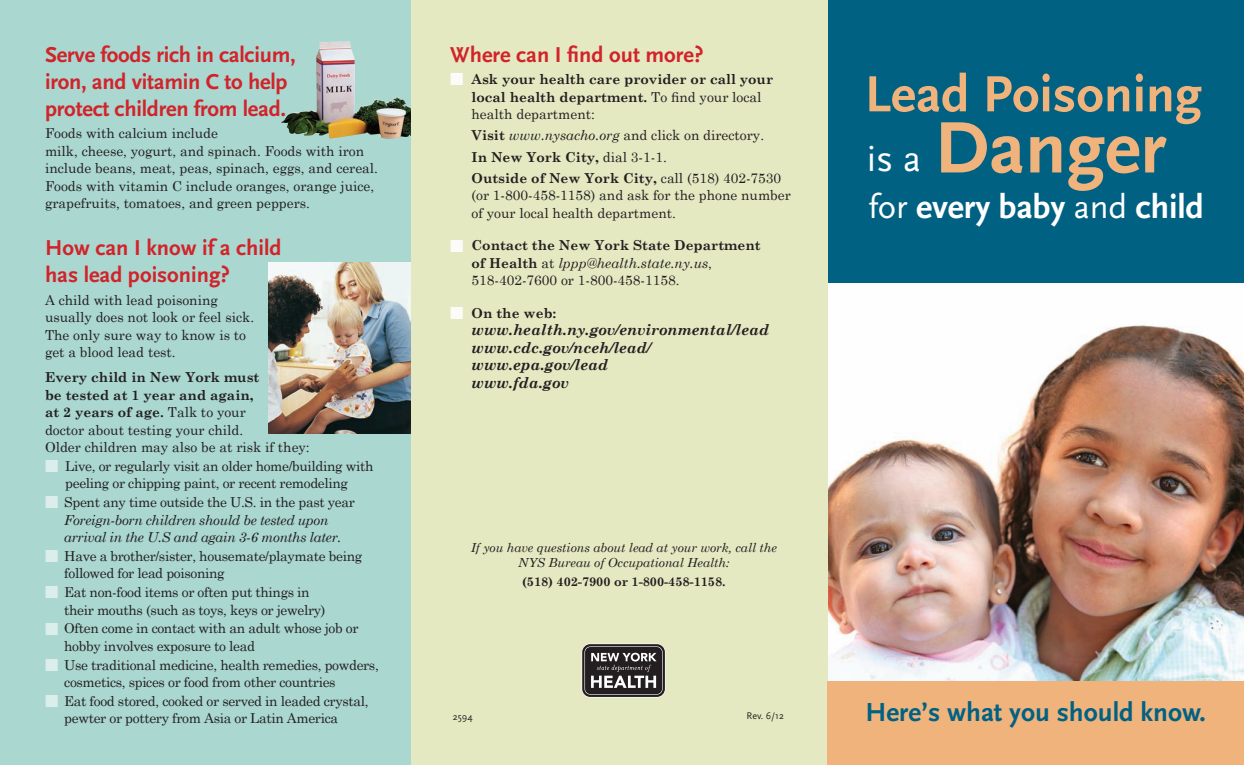
<style>
.page{position:relative;width:1244px;height:765px;background:#fff}
.page>*{position:absolute;margin:0;border:0;box-sizing:border-box;transform-origin:0 0}
.t1{font:700 76px "Scala Sans";color:#f0b37c}
.t2{font:700 53.12px "Scala Sans";color:#f0b37c}
.t3{font:700 34.5px "Scala Sans";letter-spacing:-.005em;color:#fff}
.t4{font:700 27.25px "Scala Sans";color:#016183}
.t5{font:700 22.5px/27px "Scala Sans";letter-spacing:-.01em;color:#d1232a}
.t6{font:italic 700 15px/17.5px "Century Schoolbook";letter-spacing:-.005em;color:#231f20}
.t7{font:13.75px/17.5px "Century Schoolbook";color:#231f20}
.t8{font:13.75px/17.5px "Century Schoolbook";letter-spacing:-.025em;color:#231f20}
.t9{font:700 13.75px/17.5px "Century Schoolbook";color:#231f20}
.t10{font:italic 13.75px/17.5px "Century Schoolbook";letter-spacing:-.025em;color:#231f20;text-align:center}
.t11{font:italic 12.5px/15px "Century Schoolbook";letter-spacing:-.005em;color:#231f20;text-align:center}
.t12{font:700 12.5px "Century Schoolbook";letter-spacing:-.005em;color:#231f20}
.t13{font:10px "Scala Sans";color:#231f20}
.s1{font-weight:700}
.s2{color:#dbeeeb}
.s3{font-style:normal}
.s4{color:#fbfcf9}
.s5{font-weight:400}
.s6{font-style:italic}
.s7{font-weight:400;font-style:italic}
.s8{font-weight:400;font-size:38.38px;color:#fff}
</style>
<div class="page">
<img style="left:828px;top:282px;width:415px;height:399px">
<div style="left:827px;top:0;width:416px;height:282px;background:#016183"></div>
<div style="left:0;top:0;width:411px;height:765px;background:#aad7d0"></div>
<div style="left:411px;top:0;width:416px;height:765px;background:#e5e9c2"></div>
<img style="left:269px;top:262px;width:142px;height:171px">
<div style="left:827px;top:681px;width:416px;height:84px;background:#f0b37c"></div>
<img style="left:281px;top:41px;width:81px;height:98px">
<div style="left:583px;top:645px;width:80px;height:51px;background:#231f20;border-radius:7px"></div>
<div style="left:581px;top:644px;width:84px;height:54px;border:3px solid #fff;border-radius:7px"></div>
<div style="left:582px;top:644px;width:82px;height:53px;border:2px solid #231f20;border-radius:7px"></div>
<svg style="left:591px;top:653px;width:65px;height:35px"></svg>
<h3 class="t5" style="left:45px;top:41px;width:252px">Serve foods rich in calcium, iron, and vitamin C to help protect children from lead.</h3>
<p class="t7" style="left:45px;top:124px;width:334px">Foods with calcium include<br>milk, cheese, yogurt, and spinach. Foods with iron include beans, meat, peas, spinach, eggs, and cereal.<br>Foods with vitamin C include oranges, orange juice, grapefruits, tomatoes, and green peppers.</p>
<h3 class="t5" style="left:45px;top:235px;width:238px">How can I know if a child has lead poisoning?</h3>
<p class="t7" style="left:45px;top:290px;width:211px">A child with lead poisoning usually does not look or feel sick.<br>The only sure way to know is to get a blood lead test.</p>
<p class="t7" style="left:45px;top:368px;width:266px"><span class="s1">Every child in New York must<br>be tested at 1 year and again,<br>at 2 years of age.</span> Talk to your<br>doctor about testing your child.<br>Older children may also be at risk if they:</p>
<p class="t8" style="left:45px;top:457px;width:330px;text-align:center"><span class="s2">■</span> Live, or regularly visit an older home/building with peeling or chipping paint, or recent remodeling</p>
<p class="t10" style="left:45px;top:493px;width:311px"><span class="s2">■</span> <span class="s3">Spent any time outside the U.S. in the past year<br></span>Foreign-born children should be tested upon arrival in the U.S and again 3-6 months later.</p>
<p class="t8" style="left:64px;top:547px;width:299px;text-indent:-19px"><span class="s2">■</span> Have a brother/sister, housemate/playmate being followed for lead poisoning</p>
<p class="t8" style="left:64px;top:583px;width:262px;text-indent:-19px"><span class="s2">■</span> Eat non-food items or often put things in their mouths (such as toys, keys or jewelry)</p>
<p class="t8" style="left:64px;top:619px;width:296px;text-indent:-19px"><span class="s2">■</span> Often come in contact with an adult whose job or hobby involves exposure to lead</p>
<p class="t8" style="left:64px;top:655px;width:316px;text-indent:-19px"><span class="s2">■</span> Use traditional medicine, health remedies, powders, cosmetics, spices or food from other countries</p>
<p class="t8" style="left:64px;top:692px;width:306px;text-indent:-19px"><span class="s2">■</span> Eat food stored, cooked or served in leaded crystal, pewter or pottery from Asia or Latin America</p>
<h3 class="t5" style="left:450px;top:41px;width:254px">Where can I find out more?</h3>
<p class="t9" style="left:471px;top:70px;width:303px;text-indent:-21px"><span class="s4">■</span> Ask your health care provider or call your local health department. <span class="s5">To find your local health department:</span></p>
<p class="t7" style="left:471px;top:124px;width:311px;line-height:21.2px"><span class="s1">Visit</span> <span class="s6">www.nysacho.org</span> and click on directory.<br><span class="s1">In New York City,</span> dial 3-1-1.<br><span class="s1">Outside of New York City,</span> call (518) 402-7530</p>
<p class="t7" style="left:471px;top:186px;width:321px">(or 1-800-458-1158) and ask for the phone number of your local health department.</p>
<p class="t9" style="left:471px;top:236px;width:290px;text-indent:-21px"><span class="s4">■</span> Contact the New York State Department of Health <span class="s5">at</span> <span class="s7">lppp@health.state.ny.us</span><span class="s5">,<br>518-402-7600 or 1-800-458-1158.</span></p>
<p class="t9" style="left:450px;top:304px;width:108px"><span class="s4">■</span> On the web:</p>
<p class="t6" style="left:471px;top:321px;width:299px">www.health.ny.gov/environmental/lead www.cdc.gov/nceh/lead/ www.epa.gov/lead<br>www.fda.gov</p>
<p class="t11" style="left:470px;top:540px;width:308px">If you have questions about lead at your work, call the<br>NYS Bureau of Occupational Health:</p>
<p class="t12" style="left:522px;top:574px;width:205px">(518) 402-7900 or 1-800-458-1158.</p>
<p class="t13" style="left:452px;top:711px;width:21px">2594</p>
<p class="t13" style="left:746px;top:710px;width:39px">Rev. 6/12</p>
<h2 class="t2" style="left:864px;top:65px;width:338px">Lead Poisoning</h2>
<h1 class="t1" style="left:866px;top:107px;width:301px"><span class="s8">is a</span> Danger</h1>
<h3 class="t3" style="left:868px;top:189px;width:337px"><span class="s5">for</span> every baby <span class="s5">and</span> child</h3>
<h3 class="t4" style="left:865px;top:698px;width:342px">Here’s what you should know.</h3>
</div>
